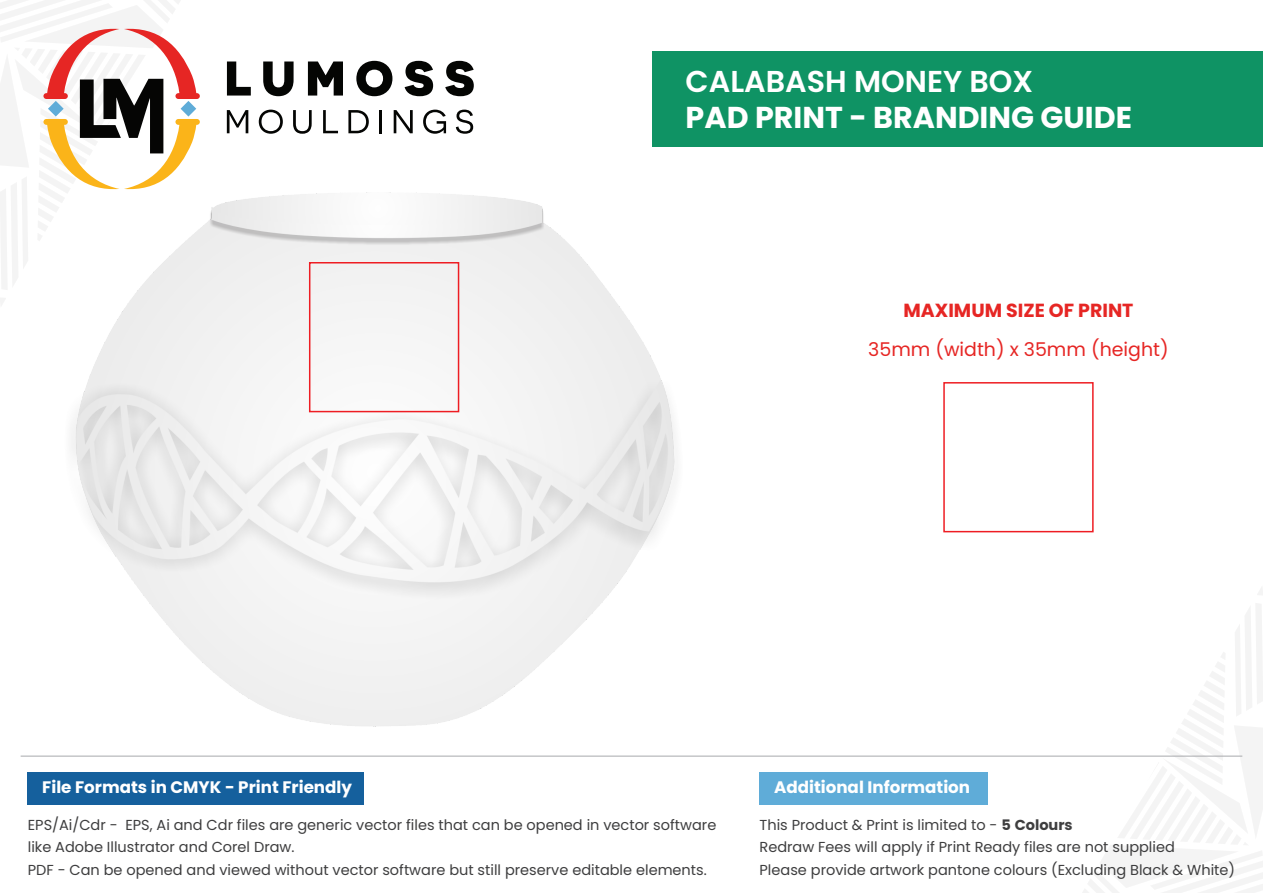
<style>
.page{position:relative;width:1263px;height:893px;background:#fff}
.page>*{position:absolute;margin:0;border:0;box-sizing:border-box;transform-origin:0 0}
.t1{font:700 30.15px "Poppins";color:#fff}
.t2{font:600 30.15px "Poppins";color:#fff}
.t3{font:18.9px "Poppins";color:#e62624}
.t4{font:700 18.9px "Poppins";color:#e62624}
.t5{font:700 16.65px "Poppins";color:#fff}
.t6{font:14.4px/22.5px "Poppins";color:#3e3e3f}
.s1{font-weight:700}
</style>
<div class="page">
<svg style="left:0;top:298px;width:5px;height:7px"></svg>
<svg style="left:1258px;top:588px;width:5px;height:7px"></svg>
<svg style="left:1081px;top:603px;width:182px;height:290px"></svg>
<svg style="left:0;top:0;width:200px;height:290px"></svg>
<svg style="left:227px;top:62px;width:24px;height:34px"></svg>
<svg style="left:263px;top:62px;width:31px;height:34px"></svg>
<svg style="left:308px;top:62px;width:35px;height:34px"></svg>
<svg style="left:356px;top:61px;width:36px;height:35px"></svg>
<svg style="left:405px;top:61px;width:28px;height:35px"></svg>
<svg style="left:445px;top:61px;width:29px;height:35px"></svg>
<svg style="left:227px;top:110px;width:21px;height:23px"></svg>
<svg style="left:259px;top:110px;width:24px;height:24px"></svg>
<svg style="left:293px;top:110px;width:19px;height:24px"></svg>
<svg style="left:323px;top:110px;width:15px;height:23px"></svg>
<svg style="left:348px;top:110px;width:21px;height:23px"></svg>
<hr style="left:379px;top:110px;width:3px;height:23px;background:#040503">
<svg style="left:394px;top:110px;width:19px;height:23px"></svg>
<svg style="left:423px;top:110px;width:23px;height:24px"></svg>
<svg style="left:456px;top:110px;width:17px;height:24px"></svg>
<div style="left:652px;top:51px;width:611px;height:95px;background:#0f9364"></div>
<div style="left:759px;top:772px;width:229px;height:33px;background:#5facd8"></div>
<div style="left:28px;top:772px;width:336px;height:33px;background:#15609d"></div>
<hr style="left:21px;top:756px;width:1221px;height:1px;background:#a8a9ad">
<div style="left:943px;top:382px;width:151px;height:150px;border:2px solid #ee1d23"></div>
<img style="left:64px;top:193px;width:611px;height:533px">
<div style="left:309px;top:262px;width:150px;height:150px;border:2px solid #ee1d23"></div>
<h1 class="t2" style="left:686px;top:64px;width:349px">CALABASH MONEY BOX</h1>
<h1 class="t1" style="left:686px;top:100px;width:448px">PAD PRINT - BRANDING GUIDE</h1>
<h2 class="t4" style="left:903px;top:299px;width:231px">MAXIMUM SIZE OF PRINT</h2>
<h2 class="t3" style="left:868px;top:338px;width:302px">35mm (width) x 35mm (height)</h2>
<p class="t5" style="left:42px;top:778px;width:311px">File Formats in CMYK - Print Friendly</p>
<p class="t6" style="left:28px;top:813px;width:690px">EPS/Ai/Cdr - EPS, Ai and Cdr files are generic vector files that can be opened in vector software like Adobe Illustrator and Corel Draw.<br>PDF - Can be opened and viewed without vector software but still preserve editable elements.</p>
<p class="t5" style="left:774px;top:778px;width:198px">Additional Information</p>
<p class="t6" style="left:759px;top:813px;width:477px">This Product &amp; Print is limited to - <span class="s1">5 Colours<br></span>Redraw Fees will apply if Print Ready files are not supplied<br>Please provide artwork pantone colours (Excluding Black &amp; White)</p>
</div>
